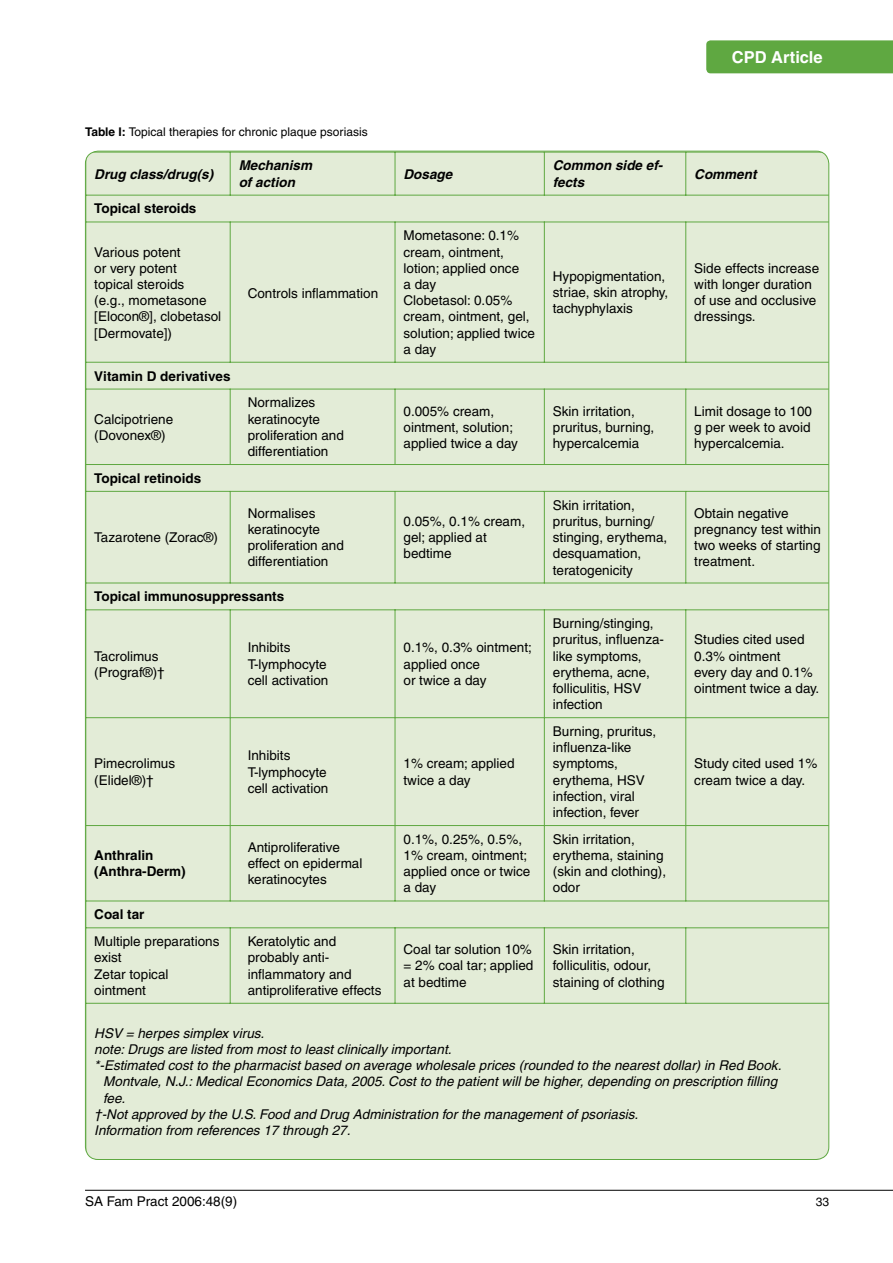
<style>
.page{position:relative;width:893px;height:1263px;background:#fff}
.page>*{position:absolute;margin:0;border:0;box-sizing:border-box;transform-origin:0 0}
.t1{font:700 16.5px "Helvetica";color:#fff}
.tabledata2{font:13.5px/16.2px "Helvetica";color:#000}
.tablefigurefootnote2{font:italic 13.5px/16.2px "Helvetica";color:#000}
.tabledata2-2{font:700 13.5px "Helvetica";color:#000}
.t2{font:italic 700 13.5px/16.2px "Helvetica";color:#000}
.tablefootnotewithcoloredrulebelo{font:italic 13.5px "Helvetica";color:#000}
.tablenumber1{font:12px "Helvetica";color:#000}
.s1{font-weight:700}
.s2{font-family:"Helv Mskool"}
</style>
<div class="page">
<hr style="left:85px;top:1190px;width:808px;height:1px;background:#000">
<div style="left:85px;top:150px;width:745px;height:1009px;background:#e3ecd7"></div>
<div style="left:706px;top:40px;width:187px;height:33px;background:#5fa841"></div>
<p class="tablenumber1" style="left:85px;top:125px;width:284px"><span class="s1">Table I:</span> Topical therapies for chronic plaque psoriasis</p>
<p class="t1" style="left:732px;top:47px;width:92px">CPD Article</p>
<p class="t2" style="left:94px;top:165px;width:121px">Drug class/drug(s)</p>
<p class="t2" style="left:239px;top:157px;width:75px">Mechanism of action</p>
<p class="t2" style="left:403px;top:165px;width:50px">Dosage</p>
<p class="t2" style="left:553px;top:157px;width:110px">Common side ef&shy;fects</p>
<p class="t2" style="left:694px;top:165px;width:64px">Comment</p>
<p class="tabledata2-2" style="left:94px;top:200px;width:104px">Topical steroids</p>
<p class="tabledata2" style="left:94px;top:244px;width:129px">Various potent<br>or very potent<br>topical steroids<br>(e.g., mometasone [Elocon®], clobetasol [Dermovate])</p>
<p class="tabledata2" style="left:403px;top:227px;width:117px">Mometasone: 0.1% cream, ointment, lotion; applied once a day</p>
<p class="tabledata2" style="left:403px;top:292px;width:133px">Clobetasol: 0.05% cream, ointment, gel, solution; applied twice a day</p>
<p class="tabledata2" style="left:553px;top:268px;width:117px">Hypopigmentation, striae, skin atrophy, tachyphylaxis</p>
<p class="tabledata2" style="left:694px;top:260px;width:126px">Side effects increase with longer duration of use and occlusive dressings.</p>
<p class="tabledata2" style="left:248px;top:286px;width:132px">Controls in<span class="s2">fl</span>ammation</p>
<p class="tabledata2-2" style="left:94px;top:368px;width:138px">Vitamin D derivatives</p>
<p class="tabledata2" style="left:94px;top:411px;width:80px">Calcipotriene (Dovonex®)</p>
<p class="tabledata2-2" style="left:94px;top:470px;width:108px">Topical retinoids</p>
<p class="tabledata2" style="left:94px;top:529px;width:125px">Tazarotene (Zorac®)</p>
<p class="tabledata2" style="left:248px;top:394px;width:98px">Normalizes keratinocyte proliferation and differentiation</p>
<p class="tabledata2" style="left:403px;top:403px;width:116px">0.005% cream, ointment, solution; applied twice a day</p>
<p class="tabledata2" style="left:553px;top:403px;width:103px">Skin irritation, pruritus, burning, hypercalcemia</p>
<p class="tabledata2" style="left:694px;top:403px;width:119px;text-align:justify">Limit dosage to 100 g per week to avoid hypercalcemia.</p>
<p class="tabledata2" style="left:248px;top:505px;width:98px">Normalises keratinocyte proliferation and differentiation</p>
<p class="tabledata2" style="left:403px;top:513px;width:123px">0.05%, 0.1% cream, gel; applied at bedtime</p>
<p class="tabledata2" style="left:553px;top:497px;width:116px">Skin irritation, pruritus, burning/ stinging, erythema, desquamation, teratogenicity</p>
<p class="tabledata2" style="left:694px;top:505px;width:128px">Obtain negative pregnancy test within two weeks of starting treatment.</p>
<p class="tabledata2-2" style="left:94px;top:588px;width:191px">Topical immunosuppressants</p>
<p class="tabledata2" style="left:94px;top:648px;width:72px">Tacrolimus (Prograf®)†</p>
<p class="tabledata2" style="left:248px;top:640px;width:82px">Inhibits<br>T-lymphocyte cell activation</p>
<p class="tabledata2" style="left:403px;top:640px;width:130px">0.1%, 0.3% ointment; applied once<br>or twice a day</p>
<p class="tabledata2" style="left:94px;top:755px;width:82px">Pimecrolimus (Elidel®)†</p>
<p class="tabledata2" style="left:248px;top:747px;width:82px">Inhibits<br>T-lymphocyte cell activation</p>
<p class="tabledata2" style="left:403px;top:755px;width:113px">1% cream; applied twice a day</p>
<p class="tabledata2" style="left:553px;top:615px;width:113px">Burning/stinging, pruritus, in<span class="s2">fl</span>uenza&shy;like symptoms, erythema, acne, folliculitis, HSV infection</p>
<p class="tabledata2" style="left:553px;top:723px;width:105px">Burning, pruritus, in<span class="s2">fl</span>uenza-like symptoms, erythema, HSV infection, viral infection, fever</p>
<p class="tabledata2-2" style="left:94px;top:847px;width:61px">Anthralin</p>
<p class="tabledata2-2" style="left:94px;top:863px;width:93px">(Anthra-Derm)</p>
<p class="tabledata2" style="left:248px;top:839px;width:116px">Antiproliferative effect on epidermal keratinocytes</p>
<p class="tabledata2" style="left:403px;top:831px;width:128px">0.1%, 0.25%, 0.5%,<br>1% cream, ointment; applied once or twice a day</p>
<p class="tabledata2" style="left:553px;top:831px;width:115px">Skin irritation, erythema, staining (skin and clothing), odor</p>
<p class="tabledata2" style="left:694px;top:631px;width:127px">Studies cited used<br>0.3% ointment<br>every day and 0.1% ointment twice a day.</p>
<p class="tabledata2" style="left:694px;top:755px;width:125px">Study cited used 1% cream twice a day.</p>
<p class="tabledata2-2" style="left:94px;top:906px;width:52px">Coal tar</p>
<p class="tabledata2" style="left:94px;top:933px;width:127px">Multiple preparations exist</p>
<p class="tabledata2" style="left:94px;top:966px;width:76px">Zetar topical ointment</p>
<p class="tabledata2" style="left:248px;top:933px;width:135px">Keratolytic and probably anti&shy;in<span class="s2">fl</span>ammatory and antiproliferative effects</p>
<p class="tabledata2" style="left:403px;top:941px;width:131px">Coal tar solution 10% = 2% coal tar; applied at bedtime</p>
<p class="tabledata2" style="left:553px;top:941px;width:113px">Skin irritation, folliculitis, odour, staining of clothing</p>
<p class="tablefigurefootnote2" style="left:94px;top:1025px;width:171px">HSV = herpes simplex virus.</p>
<p class="tablefigurefootnote2" style="left:94px;top:1041px;width:359px">note: Drugs are listed from most to least clinically important.</p>
<p class="tablefigurefootnote2" style="left:103px;top:1057px;width:680px;text-indent:-9px">*-Estimated cost to the pharmacist based on average wholesale prices (rounded to the nearest dollar) in Red Book.<br>Montvale, N.J.: Medical Economics Data, 2005. Cost to the patient will be higher, depending on prescription filling fee.</p>
<p class="tablefigurefootnote2" style="left:94px;top:1106px;width:545px">†-Not approved by the U.S. Food and Drug Administration for the management of psoriasis.</p>
<p class="tablefootnotewithcoloredrulebelo" style="left:94px;top:1122px;width:258px">Information from references 17 through 27.</p>
<p class="tabledata2" style="left:85px;top:1193px;width:154px">SA Fam Pract 2006:48(9)</p>
<p class="tablenumber1" style="left:816px;top:1194px;width:15px">33</p>
</div>
